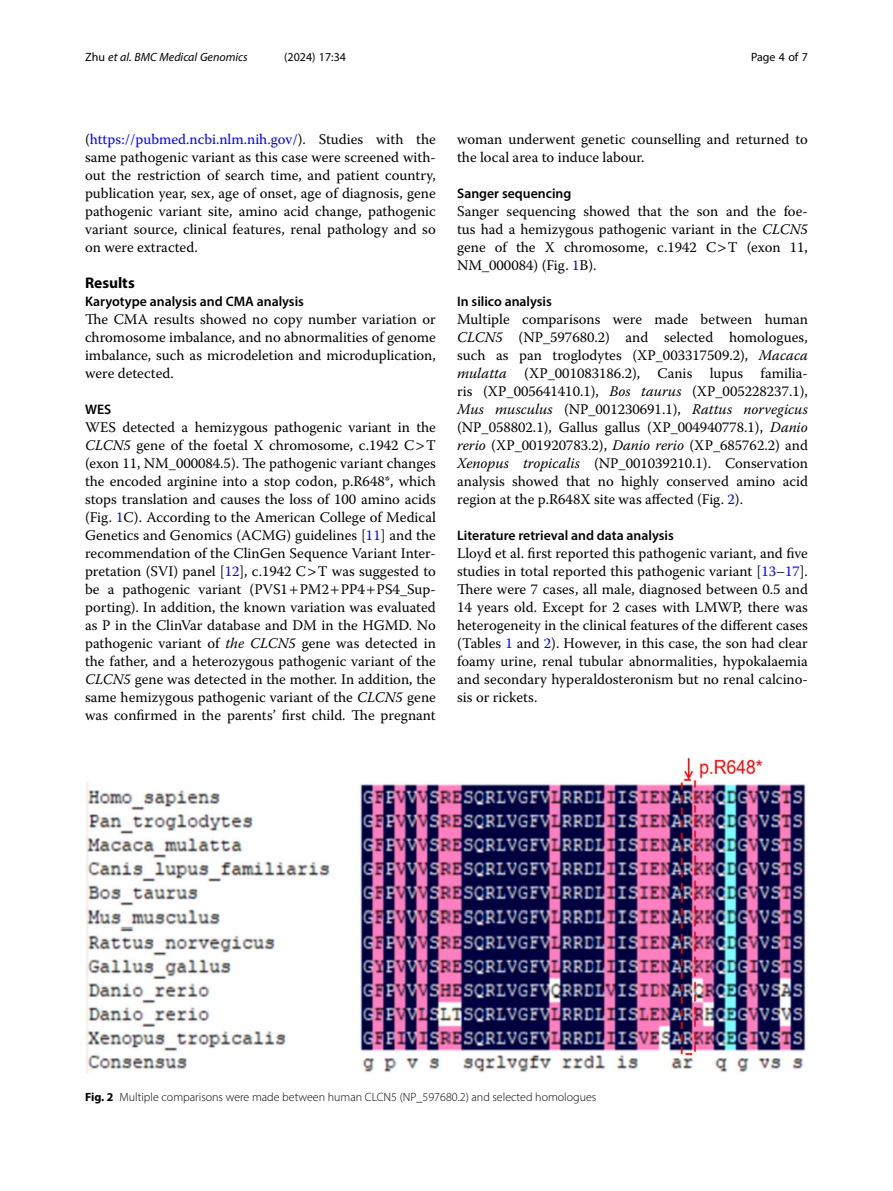
<style>
.page{position:relative;width:893px;height:1191px;background:#fff}
.page>*{position:absolute;margin:0;border:0;box-sizing:border-box;transform-origin:0 0}
.Head_1{font:700 15.45px "Myriad Pro";color:#000}
.Body_Text{font:14.7px/18px "Warnock Pro";color:#000;text-align:justify}
.Head_2{font:600 13.8px "Myriad Pro";color:#000}
.Head_2_After_1{font:600 13.8px "Myriad Pro";color:#000}
.Figure_Caption{font:300 12px "Myriad Pro";color:#000}
.t1{font:italic 12px "Myriad Pro";color:#000}
.t2{font:12px "Myriad Pro";color:#000}
.s1{font-style:normal}
.s2{color:#00f}
.s3{font-style:italic}
.s4{font-weight:700}
</style>
<div class="page">
<img style="left:86px;top:757px;width:720px;height:316px">
<p class="t1" style="left:85px;top:50px;width:164px"><span class="s1">Zhu</span> et al. BMC Medical Genomics</p>
<p class="t2" style="left:284px;top:50px;width:63px">(2024) 17:34</p>
<p class="t2" style="left:751px;top:50px;width:58px">Page 4 of 7</p>
<p class="Body_Text" style="left:85px;top:130px;width:352px">(<span class="s2">https://pubmed.ncbi.nlm.nih.gov/</span>). Studies with the same pathogenic variant as this case were screened with&shy;out the restriction of search time, and patient country, publication year, sex, age of onset, age of diagnosis, gene pathogenic variant site, amino acid change, pathogenic variant source, clinical features, renal pathology and so on were extracted.</p>
<p class="Head_1" style="left:85px;top:273px;width:51px">Results</p>
<p class="Head_2_After_1" style="left:85px;top:293px;width:220px">Karyotype analysis and CMA analysis</p>
<p class="Body_Text" style="left:85px;top:310px;width:352px">The CMA results showed no copy number variation or chromosome imbalance, and no abnormalities of genome imbalance, such as microdeletion and microduplication, were detected.</p>
<p class="Head_2" style="left:85px;top:401px;width:28px">WES</p>
<p class="Body_Text" style="left:85px;top:418px;width:352px">WES detected a hemizygous pathogenic variant in the <span class="s3">CLCN5</span> gene of the foetal X chromosome, c.1942 C T (exon 11, NM_000084.5). The pathogenic variant changes the encoded arginine into a stop codon, p.R648*, which stops translation and causes the loss of 100 amino acids (Fig. <span class="s2">1</span>C). According to the American College of Medical Genetics and Genomics (ACMG) guidelines [<span class="s2">11</span>] and the recommendation of the ClinGen Sequence Variant Inter&shy;pretation (SVI) panel [<span class="s2">12</span>], c.1942 C T was suggested to be a pathogenic variant (PVS1 PM2 PP4 PS4_Sup&shy;porting). In addition, the known variation was evaluated as P in the ClinVar database and DM in the HGMD. No pathogenic variant of <span class="s3">the CLCN5</span> gene was detected in the father, and a heterozygous pathogenic variant of the <span class="s3">CLCN5</span> gene was detected in the mother. In addition, the same hemizygous pathogenic variant of the <span class="s3">CLCN5</span> gene was confirmed in the parents’ first child. The pregnant</p>
<p class="Body_Text" style="left:457px;top:130px;width:352px">woman underwent genetic counselling and returned to the local area to induce labour.</p>
<p class="Head_2" style="left:457px;top:185px;width:116px">Sanger sequencing</p>
<p class="Body_Text" style="left:457px;top:202px;width:352px">Sanger sequencing showed that the son and the foe&shy;tus had a hemizygous pathogenic variant in the <span class="s3">CLCN5 </span>gene of the X chromosome, c.1942 C T (exon 11, NM_000084) (Fig. <span class="s2">1</span>B).</p>
<p class="Head_2" style="left:457px;top:293px;width:96px">In silico analysis</p>
<p class="Body_Text" style="left:457px;top:310px;width:352px">Multiple comparisons were made between human <span class="s3">CLCN5</span> (NP_597680.2) and selected homologues, such as pan troglodytes (XP_003317509.2), <span class="s3">Macaca mulatta</span> (XP_001083186.2), Canis lupus familia&shy;ris (XP_005641410.1), <span class="s3">Bos taurus</span> (XP_005228237.1), <span class="s3">Mus musculus</span> (NP_001230691.1), <span class="s3">Rattus norvegicus </span>(NP_058802.1), Gallus gallus (XP_004940778.1), <span class="s3">Danio rerio</span> (XP_001920783.2), <span class="s3">Danio rerio</span> (XP_685762.2) and <span class="s3">Xenopus tropicalis</span> (NP_001039210.1). Conservation analysis showed that no highly conserved amino acid region at the p.R648X site was affected (Fig. <span class="s2">2</span>).</p>
<p class="Head_2" style="left:457px;top:527px;width:218px">Literature retrieval and data analysis</p>
<p class="Body_Text" style="left:457px;top:544px;width:352px">Lloyd et al. first reported this pathogenic variant, and five studies in total reported this pathogenic variant [<span class="s2">13</span>–<span class="s2">17</span>].<br>There were 7 cases, all male, diagnosed between 0.5 and 14 years old. Except for 2 cases with LMWP, there was heterogeneity in the clinical features of the different cases (Tables <span class="s2">1</span> and <span class="s2">2</span>). However, in this case, the son had clear foamy urine, renal tubular abnormalities, hypokalaemia and secondary hyperaldosteronism but no renal calcino&shy;sis or rickets.</p>
<p class="Figure_Caption" style="left:85px;top:1089px;width:513px"><span class="s4">Fig. 2</span> Multiple comparisons were made between human CLCN5 (NP_597680.2) and selected homologues</p>
</div>
